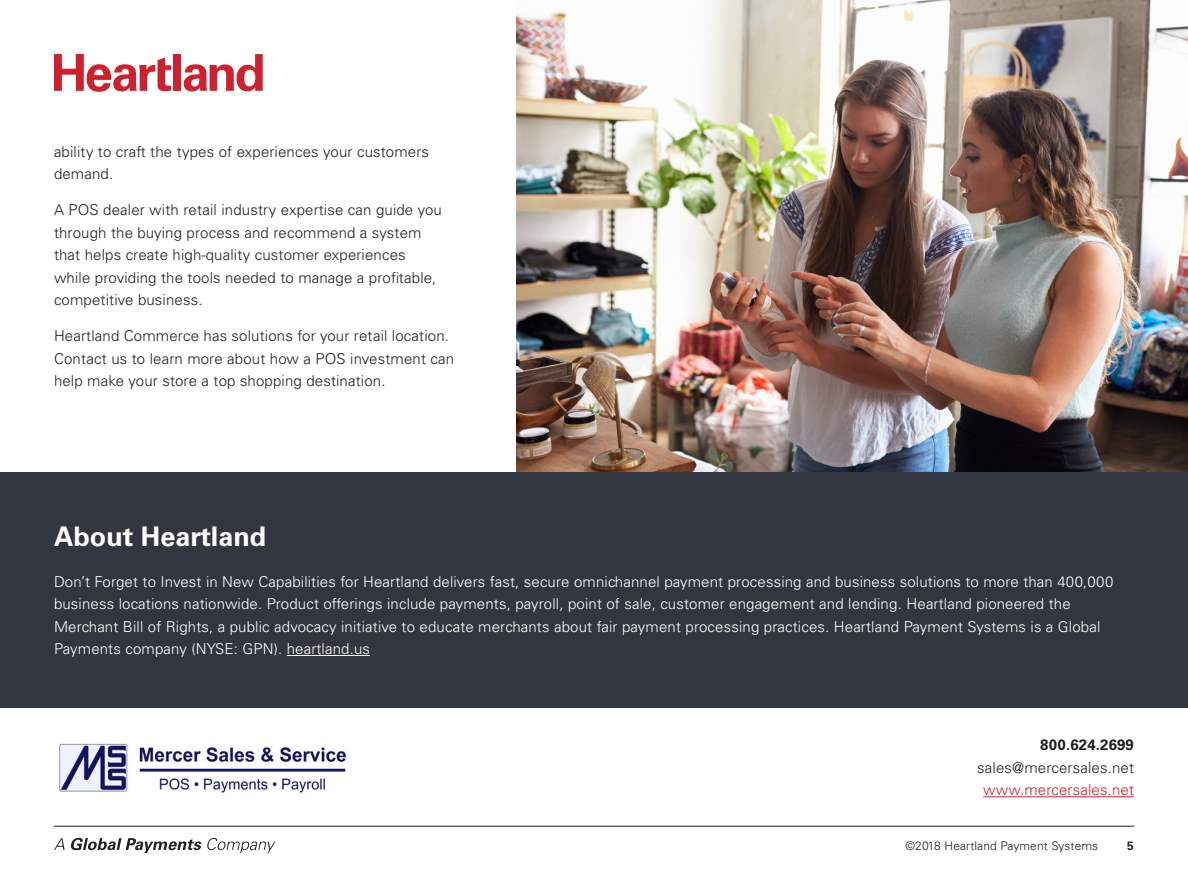
<style>
.page{position:relative;width:1188px;height:891px;background:#fff}
.page>*{position:absolute;margin:0;border:0;box-sizing:border-box;transform-origin:0 0}
.t1{font:700 27px "Univers LT Std";color:#fff}
.t2{font:300 15px/22.5px "Univers LT Std";letter-spacing:.01em;color:#231f20}
.t3{font:300 15px/22.5px "Univers LT Std";letter-spacing:.01em;color:#fff}
.t4{font:300 12px "Univers LT Std";letter-spacing:.01em;color:#231f20}
.t5{font:700 12px "Univers LT Std";color:#231f20}
.s1{font-weight:700}
.s2{color:#cf202f}
</style>
<div class="page">
<img style="left:516px;top:0;width:672px;height:472px">
<svg style="left:54px;top:54px;width:117px;height:38px"></svg>
<div style="left:174px;top:54px;width:7px;height:37px;background:#cf202f"></div>
<svg style="left:184px;top:54px;width:79px;height:37px"></svg>
<hr style="left:54px;top:826px;width:1080px;height:1px;background:#231f20">
<svg style="left:54px;top:838px;width:11px;height:12px"></svg>
<svg style="left:71px;top:838px;width:204px;height:15px"></svg>
<div style="left:0;top:472px;width:1188px;height:236px;background:#323640"></div>
<hr style="left:287px;top:655px;width:83px;height:1px;background:#fff">
<img style="left:59px;top:744px;width:288px;height:49px">
<hr style="left:983px;top:796px;width:151px;height:1px;background:#cf202f">
<p class="t2" style="left:54px;top:140px;width:377px">ability to craft the types of experiences your customers demand.</p>
<p class="t2" style="left:54px;top:199px;width:389px">A POS dealer with retail industry expertise can guide you through the buying process and recommend a system that helps create high-quality customer experiences while providing the tools needed to manage a profitable, competitive business.</p>
<p class="t2" style="left:54px;top:325px;width:402px">Heartland Commerce has solutions for your retail location.<br>Contact us to learn more about how a POS investment can help make your store a top shopping destination.</p>
<p class="t1" style="left:54px;top:520px;width:214px">About Heartland</p>
<p class="t3" style="left:54px;top:570px;width:1061px">Don’t Forget to Invest in New Capabilities for Heartland delivers fast, secure omnichannel payment processing and business solutions to more than 400,000 business locations nationwide. Product offerings include payments, payroll, point of sale, customer engagement and lending. Heartland pioneered the Merchant Bill of Rights, a public advocacy initiative to educate merchants about fair payment processing practices. Heartland Payment Systems is a Global Payments company (NYSE: GPN). heartland.us</p>
<p class="t2" style="left:977px;top:734px;width:158px;text-align:right"><span class="s1">800.624.2699 </span>sales@mercersales.net <span class="s2">www.mercersales.net</span></p>
<p class="t4" style="left:906px;top:838px;width:194px">©2018 Heartland Payment Systems</p>
<p class="t5" style="left:1127px;top:839px;width:8px">5</p>
</div>
